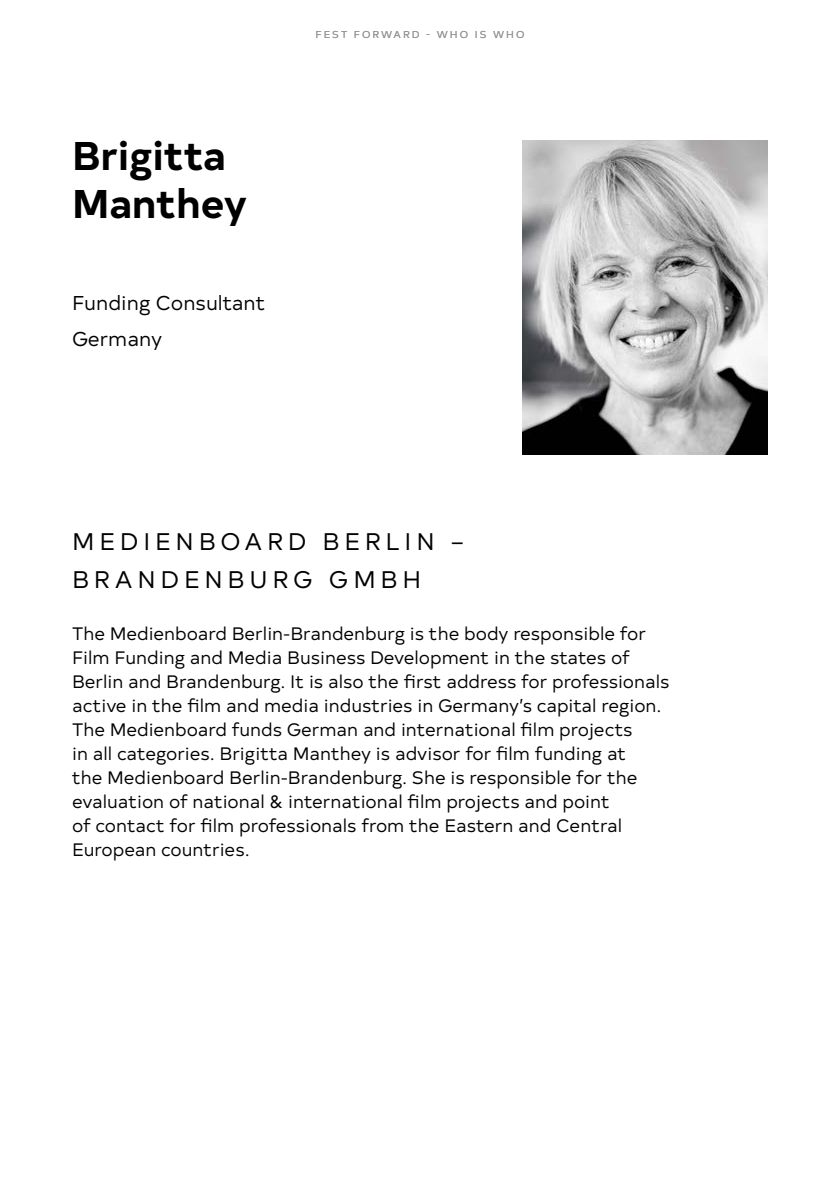
<style>
.page{position:relative;width:840px;height:1191px;background:#fff}
.page>*{position:absolute;margin:0;border:0;box-sizing:border-box;transform-origin:0 0}
.t1{font:700 40px/48px "Typold";color:#000}
.t2{font:24px/38px "Typold";letter-spacing:.2em;color:#000}
.t3{font:20px/36px "Typold";color:#000}
.t4{font:18px/24px "Typold";color:#000}
.t5{font:10px "Typold";letter-spacing:.2em;color:#939598}
</style>
<div class="page">
<img style="left:522px;top:140px;width:245px;height:315px">
<h1 class="t1" style="left:72px;top:128px;width:176px">Brigitta<br>Manthey</h1>
<p class="t3" style="left:72px;top:283px;width:195px">Funding Consultant<br>Germany</p>
<p class="t5" style="left:315px;top:26px;width:210px">FEST FORWARD - WHO IS WHO</p>
<h2 class="t2" style="left:72px;top:520px;width:393px">MEDIENBOARD BERLIN –<br>BRANDENBURG GMBH</h2>
<p class="t4" style="left:72px;top:620px;width:598px">The Medienboard Berlin-Brandenburg is the body responsible for Film Funding and Media Business Development in the states of Berlin and Brandenburg. It is also the first address for professionals active in the film and media industries in Germany’s capital region.<br>The Medienboard funds German and international film projects<br>in all categories. Brigitta Manthey is advisor for film funding at<br>the Medienboard Berlin-Brandenburg. She is responsible for the evaluation of national &amp; international film projects and point<br>of contact for film professionals from the Eastern and Central European countries.</p>
</div>
